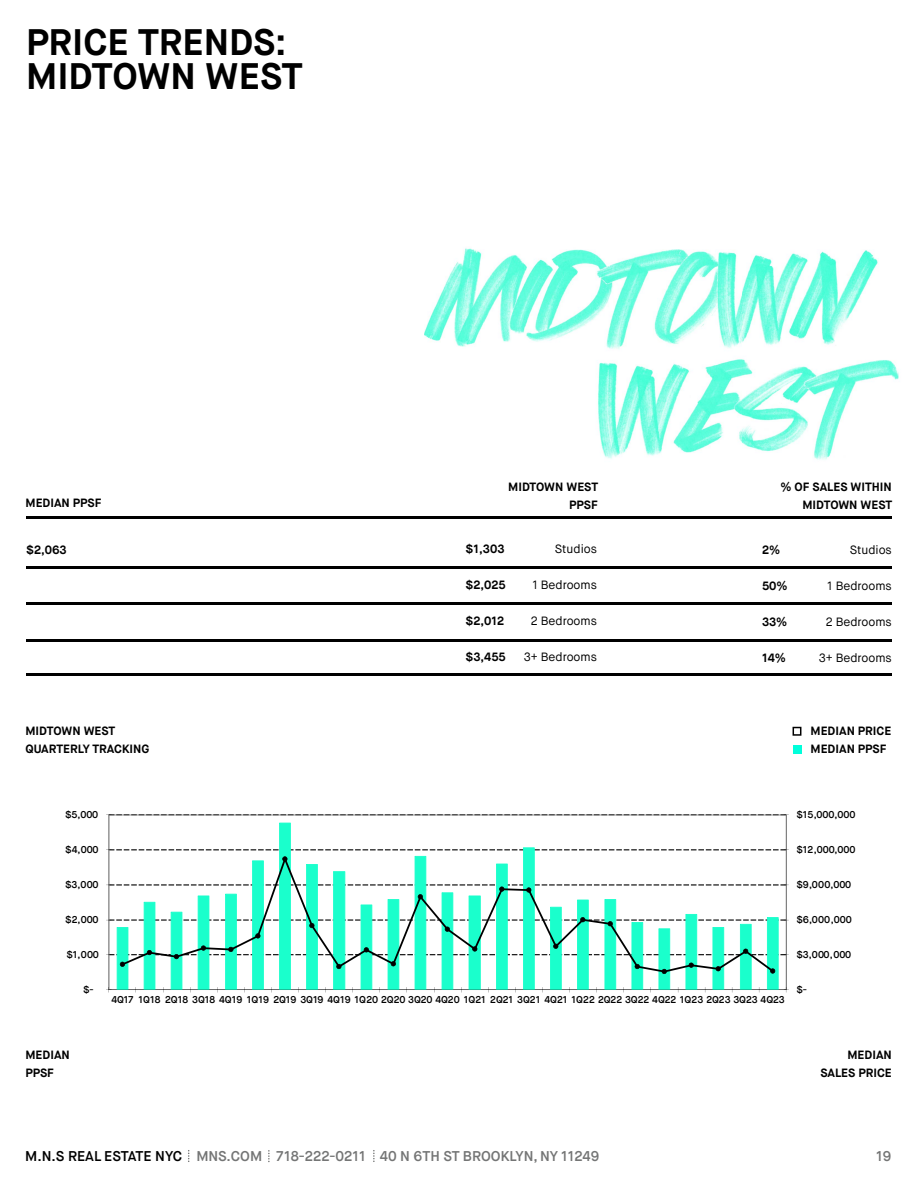
<style>
.page{position:relative;width:918px;height:1188px;background:#fff}
.page>*{position:absolute;margin:0;border:0;box-sizing:border-box;transform-origin:0 0}
.t1{font:700 36.9px/34.5px "Maison Neue";color:#000}
.t2{font:600 14.1px "Maison Neue";color:#747575}
.t3{font:700 12px/18px "Maison Neue";color:#000;text-align:right}
.t4{font:12px "Maison Neue";color:#000}
.t5{font:600 9.9px "Maison Neue";color:#000}
.s1{color:#000}
</style>
<div class="page">
<svg style="left:268px;top:1150px;width:2px;height:12px"></svg>
<svg style="left:373px;top:1150px;width:2px;height:12px"></svg>
<hr style="left:26px;top:516px;width:866px;height:3px;background:#000">
<hr style="left:26px;top:673px;width:866px;height:3px;background:#000">
<hr style="left:26px;top:566px;width:866px;height:3px;background:#000">
<hr style="left:26px;top:602px;width:866px;height:3px;background:#000">
<hr style="left:26px;top:639px;width:866px;height:3px;background:#000">
<div style="left:793px;top:745px;width:8px;height:9px;background:#00ffdb"></div>
<svg style="left:793px;top:727px;width:8px;height:9px"></svg>
<img style="left:424px;top:248px;width:475px;height:212px">
<svg style="left:117px;top:823px;width:662px;height:167px"></svg>
<hr style="left:786px;top:815px;width:1px;height:175px;background:#000">
<hr style="left:109px;top:815px;width:1px;height:175px;background:#000">
<svg style="left:106px;top:814px;width:683px;height:2px"></svg>
<hr style="left:109px;top:990px;width:677px;height:1px;background:#000">
<svg style="left:784px;top:987px;width:5px;height:5px"></svg>
<svg style="left:106px;top:987px;width:6px;height:5px"></svg>
<svg style="left:122px;top:862px;width:652px;height:82px"></svg>
<svg style="left:106px;top:849px;width:683px;height:13px"></svg>
<svg style="left:106px;top:884px;width:683px;height:15px"></svg>
<svg style="left:106px;top:917px;width:683px;height:21px"></svg>
<svg style="left:106px;top:944px;width:683px;height:30px"></svg>
<h1 class="t1" style="left:26px;top:25px;width:278px">PRICE TRENDS:<br>MIDTOWN WEST</h1>
<p class="t3" style="left:26px;top:494px;width:77px">MEDIAN PPSF</p>
<p class="t3" style="left:508px;top:478px;width:91px">MIDTOWN WEST<br>PPSF</p>
<p class="t3" style="left:780px;top:478px;width:113px">% OF SALES WITHIN<br>MIDTOWN WEST</p>
<p class="t3" style="left:26px;top:541px;width:42px">$2,063</p>
<p class="t3" style="left:466px;top:540px;width:40px">$1,303</p>
<p class="t3" style="left:466px;top:576px;width:42px">$2,025</p>
<p class="t3" style="left:466px;top:612px;width:40px">$2,012</p>
<p class="t3" style="left:466px;top:648px;width:42px">$3,455</p>
<p class="t4" style="left:555px;top:542px;width:44px">Studios</p>
<p class="t4" style="left:532px;top:578px;width:66px">1 Bedrooms</p>
<p class="t4" style="left:531px;top:614px;width:68px">2 Bedrooms</p>
<p class="t4" style="left:524px;top:650px;width:75px">3+ Bedrooms</p>
<p class="t3" style="left:762px;top:541px;width:20px">2%</p>
<p class="t3" style="left:762px;top:577px;width:27px">50%</p>
<p class="t3" style="left:762px;top:613px;width:27px">33%</p>
<p class="t3" style="left:762px;top:649px;width:25px">14%</p>
<p class="t4" style="left:850px;top:542px;width:44px">Studios</p>
<p class="t4" style="left:827px;top:578px;width:66px">1 Bedrooms</p>
<p class="t4" style="left:826px;top:614px;width:68px">2 Bedrooms</p>
<p class="t4" style="left:819px;top:650px;width:75px">3+ Bedrooms</p>
<p class="t3" style="left:25px;top:722px;width:125px;text-align:left">MIDTOWN WEST<br>QUARTERLY TRACKING</p>
<p class="t3" style="left:811px;top:722px;width:82px;text-align:left">MEDIAN PRICE<br>MEDIAN PPSF</p>
<p class="t5" style="left:65px;top:808px;width:35px">$5,000</p>
<p class="t5" style="left:796px;top:808px;width:61px">$15,000,000</p>
<p class="t5" style="left:65px;top:843px;width:35px">$4,000</p>
<p class="t5" style="left:796px;top:843px;width:61px">$12,000,000</p>
<p class="t5" style="left:65px;top:878px;width:35px">$3,000</p>
<p class="t5" style="left:796px;top:878px;width:56px">$9,000,000</p>
<p class="t5" style="left:65px;top:913px;width:35px">$2,000</p>
<p class="t5" style="left:796px;top:913px;width:57px">$6,000,000</p>
<p class="t5" style="left:66px;top:948px;width:34px">$1,000</p>
<p class="t5" style="left:796px;top:948px;width:56px">$3,000,000</p>
<p class="t5" style="left:83px;top:983px;width:12px">$-</p>
<p class="t5" style="left:796px;top:983px;width:12px">$-</p>
<p class="t5" style="left:111px;top:993px;width:675px">4Q17 1Q18 2Q18 3Q18 4Q19 1Q19 2Q19 3Q19 4Q19 1Q20 2Q20 3Q20 4Q20 1Q21 2Q21 3Q21 4Q21 1Q22 2Q22 3Q22 4Q22 1Q23 2Q23 3Q23 4Q23</p>
<p class="t3" style="left:25px;top:1046px;width:46px;text-align:left">MEDIAN<br>PPSF</p>
<p class="t3" style="left:820px;top:1046px;width:73px">MEDIAN<br>SALES PRICE</p>
<h2 class="t2" style="left:25px;top:1147px;width:576px"><span class="s1">M.N.S REAL ESTATE NYC</span> MNS.COM 718-222-0211 40 N 6TH ST BROOKLYN, NY 11249</h2>
<h2 class="t2" style="left:876px;top:1147px;width:17px">19</h2>
</div>
